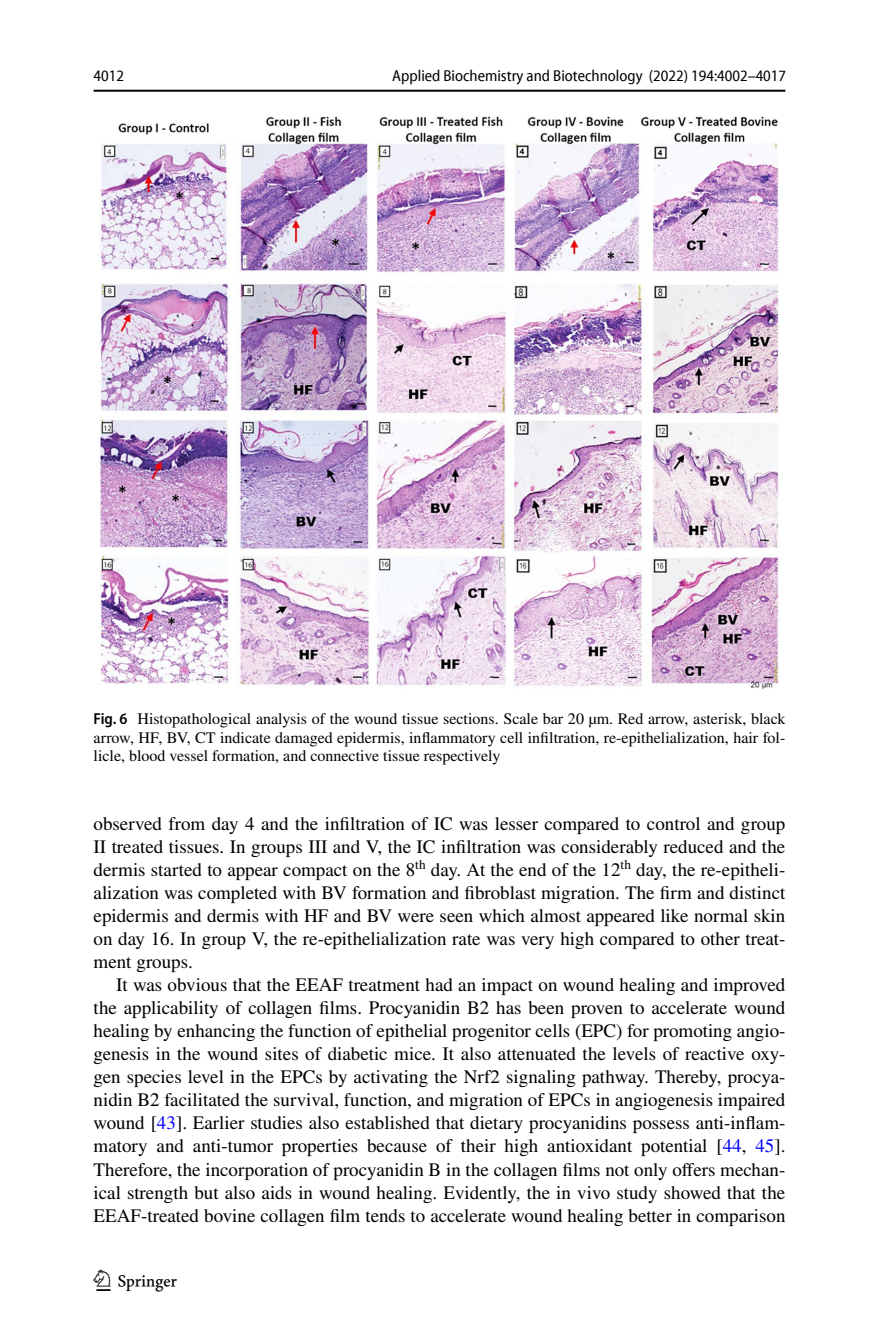
<style>
.page{position:relative;width:879px;height:1333px;background:#fff}
.page>*{position:absolute;margin:0;border:0;box-sizing:border-box;transform-origin:0 0}
.t1{font:30px "Springnew Regular 4";color:#000}
.t2{font:19px/23px "STIX";color:#000;text-align:justify}
.t3{font:16px/18.4px "STIX";color:#000;text-align:justify}
.t4{font:semi-condensed 16px "Myriad Pro Unic";color:#000}
.s1{font-family:"Myriad Pro";font-weight:600;font-stretch:semi-condensed}
.s2{color:#00f}
</style>
<div class="page">
<hr style="left:94px;top:90px;width:691px;height:2px;background:#000">
<img style="left:99px;top:116px;width:681px;height:573px">
<p class="t4" style="left:94px;top:69px;width:32px">4012</p>
<p class="t4" style="left:392px;top:69px;width:395px">Applied Biochemistry and Biotechnology (2022) 194:4002–4017</p>
<p class="t3" style="left:94px;top:710px;width:693px"><span class="s1">Fig. 6</span> Histopathological analysis of the wound tissue sections. Scale bar 20 µm. Red arrow, asterisk, black arrow, HF, BV, CT indicate damaged epidermis, inflammatory cell infiltration, re-epithelialization, hair fol&shy;licle, blood vessel formation, and connective tissue respectively</p>
<p class="t2" style="left:94px;top:813px;width:693px">observed from day 4 and the infiltration of IC was lesser compared to control and group II treated tissues. In groups III and V, the IC infiltration was considerably reduced and the dermis started to appear compact on the 8<sup>th</sup> day. At the end of the 12<sup>th</sup> day, the re-epitheli&shy;alization was completed with BV formation and fibroblast migration. The firm and distinct epidermis and dermis with HF and BV were seen which almost appeared like normal skin on day 16. In group V, the re-epithelialization rate was very high compared to other treat&shy;ment groups.</p>
<p class="t2" style="left:94px;top:974px;width:693px;text-indent:23px">It was obvious that the EEAF treatment had an impact on wound healing and improved the applicability of collagen films. Procyanidin B2 has been proven to accelerate wound healing by enhancing the function of epithelial progenitor cells (EPC) for promoting angio&shy;genesis in the wound sites of diabetic mice. It also attenuated the levels of reactive oxy&shy;gen species level in the EPCs by activating the Nrf2 signaling pathway. Thereby, procya&shy;nidin B2 facilitated the survival, function, and migration of EPCs in angiogenesis impaired wound [<span class="s2">43</span>]. Earlier studies also established that dietary procyanidins possess anti-inflam&shy;matory and anti-tumor properties because of their high antioxidant potential [<span class="s2">44</span>, <span class="s2">45</span>].<br>Therefore, the incorporation of procyanidin B in the collagen films not only offers mechan&shy;ical strength but also aids in wound healing. Evidently, the in vivo study showed that the EEAF-treated bovine collagen film tends to accelerate wound healing better in comparison</p>
<h1 class="t1" style="left:96px;top:1269px;width:83px">1 3</h1>
</div>
